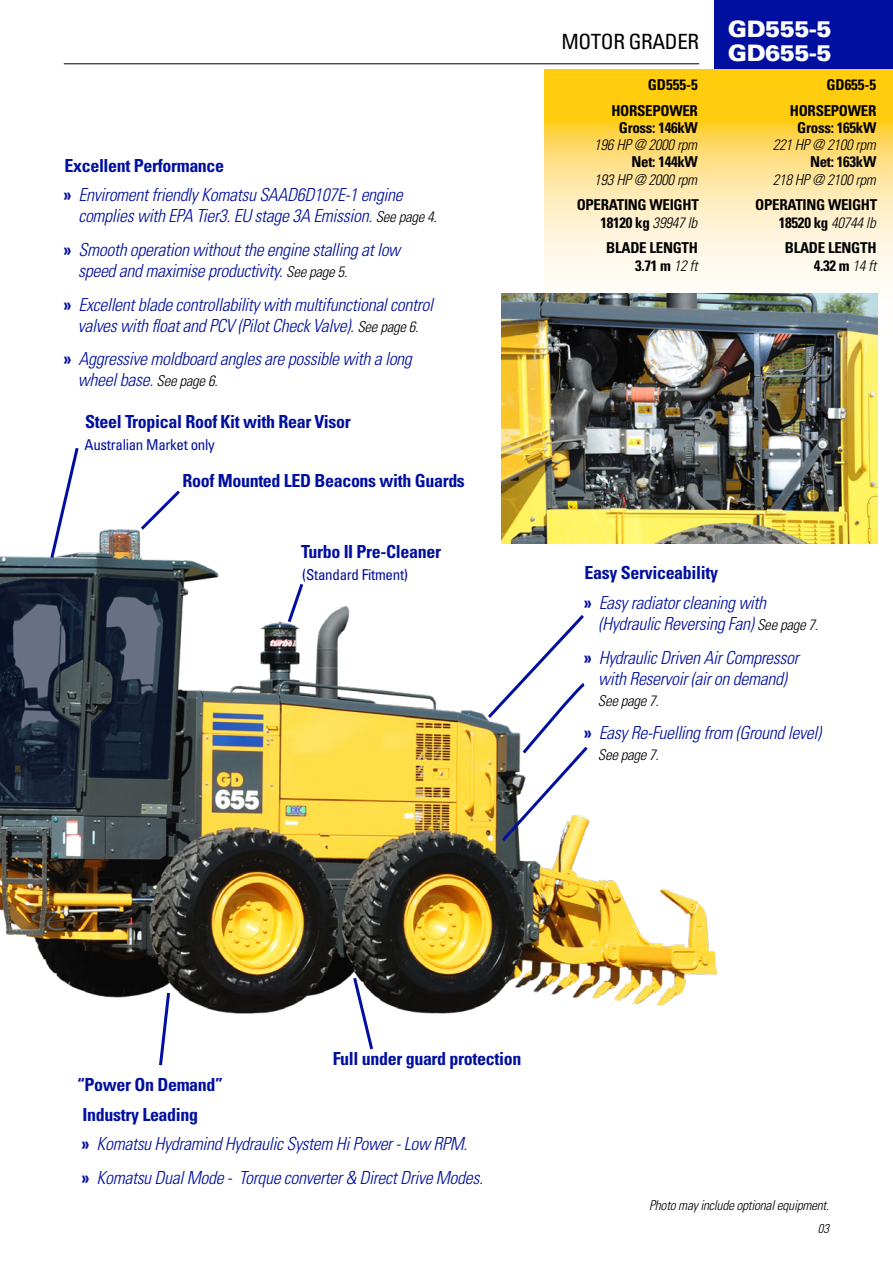
<style>
.page{position:relative;width:893px;height:1263px;background:#fff}
.page>*{position:absolute;margin:0;border:0;box-sizing:border-box;transform-origin:0 0}
.t1{font:900 22.65px "Univers";letter-spacing:-.02em;color:#fff}
.t2{font:condensed 21px "Univers";letter-spacing:-.02em;color:#000}
.t3{font:italic 300 condensed 18px/21px "Univers";letter-spacing:-.02em;color:#000f9f}
.t4{font:700 condensed 18px "Univers";letter-spacing:-.02em;color:#000f9f}
.t5{font:700 condensed 15px/17.2px "Univers";letter-spacing:-.02em;color:#000;text-align:right}
.t6{font:condensed 15px "Univers";letter-spacing:-.02em;color:#000f9f}
.t7{font:italic 300 condensed 15px "Univers";letter-spacing:-.02em;color:#000}
.t8{font:italic 300 condensed 13.5px "Univers";letter-spacing:-.02em;color:#000}
.t9{font:italic 300 condensed 12.75px "Univers";color:#000}
.s1{font-weight:700;font-style:normal}
.s2{font-size:15px;color:#000}
.s3{font-weight:300;font-style:italic}
</style>
<div class="page">
<img style="left:0;top:448px;width:728px;height:566px">
<svg style="left:544px;top:69px;width:349px;height:404px;background:#fee48f"></svg>
<div style="left:714px;top:0;width:179px;height:69px;background:#000f9f"></div>
<hr style="left:64px;top:64px;width:635px;height:1px;background:#000">
<img style="left:502px;top:293px;width:375px;height:250px">
<svg style="left:48px;top:448px;width:33px;height:113px"></svg>
<svg style="left:138px;top:487px;width:45px;height:46px"></svg>
<svg style="left:285px;top:580px;width:21px;height:45px"></svg>
<svg style="left:485px;top:612px;width:106px;height:232px"></svg>
<svg style="left:351px;top:974px;width:24px;height:76px"></svg>
<svg style="left:157px;top:990px;width:15px;height:76px"></svg>
<p class="t4" style="left:64px;top:154px;width:161px">Excellent Performance</p>
<p class="t3" style="left:78px;top:184px;width:360px;text-indent:-15px"><span class="s1">»</span> Enviroment friendly Komatsu SAAD6D107E-1 engine complies with EPA Tier3. EU stage 3A Emission. <span class="s2">See page 4.</span></p>
<p class="t3" style="left:78px;top:239px;width:324px;text-indent:-15px"><span class="s1">»</span> Smooth operation without the engine stalling at low speed and maximise productivity. <span class="s2">See page 5.</span></p>
<p class="t3" style="left:64px;top:294px;width:371px;text-align:center"><span class="s1">»</span> Excellent blade controllability with multifunctional control valves with float and PCV (Pilot Check Valve). <span class="s2">See page 6.</span></p>
<p class="t3" style="left:78px;top:349px;width:335px;text-indent:-14px"><span class="s1">»</span> Aggressive moldboard angles are possible with a long wheel base. <span class="s2">See page 6.</span></p>
<p class="t4" style="left:85px;top:411px;width:267px">Steel Tropical Roof Kit with Rear Visor</p>
<p class="t6" style="left:85px;top:435px;width:132px">Australian Market only</p>
<p class="t4" style="left:183px;top:470px;width:284px">Roof Mounted LED Beacons with Guards</p>
<p class="t4" style="left:301px;top:540px;width:141px">Turbo II Pre-Cleaner</p>
<p class="t6" style="left:302px;top:565px;width:107px">(Standard Fitment)</p>
<p class="t2" style="left:561px;top:28px;width:139px">MOTOR GRADER</p>
<p class="t1" style="left:728px;top:14px;width:105px">GD555-5</p>
<p class="t1" style="left:728px;top:38px;width:105px">GD655-5</p>
<p class="t5" style="left:648px;top:76px;width:51px">GD555-5</p>
<p class="t5" style="left:826px;top:76px;width:51px">GD655-5</p>
<p class="t5" style="left:594px;top:102px;width:105px">HORSEPOWER<br>Gross: 146kW<br><span class="s3">196 HP @ 2000 rpm<br></span>Net: 144kW<br><span class="s3">193 HP @ 2000 rpm</span></p>
<p class="t5" style="left:577px;top:196px;width:124px">OPERATING WEIGHT<br>18120 kg <span class="s3">39947 lb</span></p>
<p class="t5" style="left:606px;top:239px;width:93px">BLADE LENGTH<br>3.71 m <span class="s3">12 ft</span></p>
<p class="t5" style="left:773px;top:102px;width:105px">HORSEPOWER<br>Gross: 165kW<br><span class="s3">221 HP @ 2100 rpm<br></span>Net: 163kW<br><span class="s3">218 HP @ 2100 rpm</span></p>
<p class="t5" style="left:755px;top:196px;width:124px">OPERATING WEIGHT<br>18520 kg <span class="s3">40744 lb</span></p>
<p class="t5" style="left:785px;top:239px;width:93px">BLADE LENGTH<br>4.32 m <span class="s3">14 ft</span></p>
<p class="t4" style="left:585px;top:562px;width:135px">Easy Serviceability</p>
<p class="t3" style="left:598px;top:592px;width:221px;text-indent:-15px"><span class="s1">»</span> Easy radiator cleaning with (Hydraulic Reversing Fan) <span class="s2">See page 7.</span></p>
<p class="t3" style="left:584px;top:647px;width:217px;text-align:center"><span class="s1">»</span> Hydraulic Driven Air Compressor with Reservoir (air on demand)</p>
<p class="t7" style="left:598px;top:691px;width:63px">See page 7.</p>
<p class="t3" style="left:584px;top:722px;width:239px"><span class="s1">»</span> Easy Re-Fuelling from (Ground level)</p>
<p class="t7" style="left:598px;top:746px;width:63px">See page 7.</p>
<p class="t4" style="left:333px;top:1048px;width:190px">Full under guard protection</p>
<p class="t4" style="left:77px;top:1074px;width:148px">“Power On Demand”</p>
<p class="t4" style="left:83px;top:1103px;width:117px">Industry Leading</p>
<p class="t3" style="left:82px;top:1133px;width:387px"><span class="s1">»</span> Komatsu Hydramind Hydraulic System Hi Power - Low RPM.</p>
<p class="t3" style="left:82px;top:1167px;width:403px"><span class="s1">»</span> Komatsu Dual Mode - Torque converter &amp; Direct Drive Modes.</p>
<p class="t8" style="left:649px;top:1197px;width:181px">Photo may include optional equipment.</p>
<p class="t9" style="left:818px;top:1221px;width:13px">03</p>
</div>
